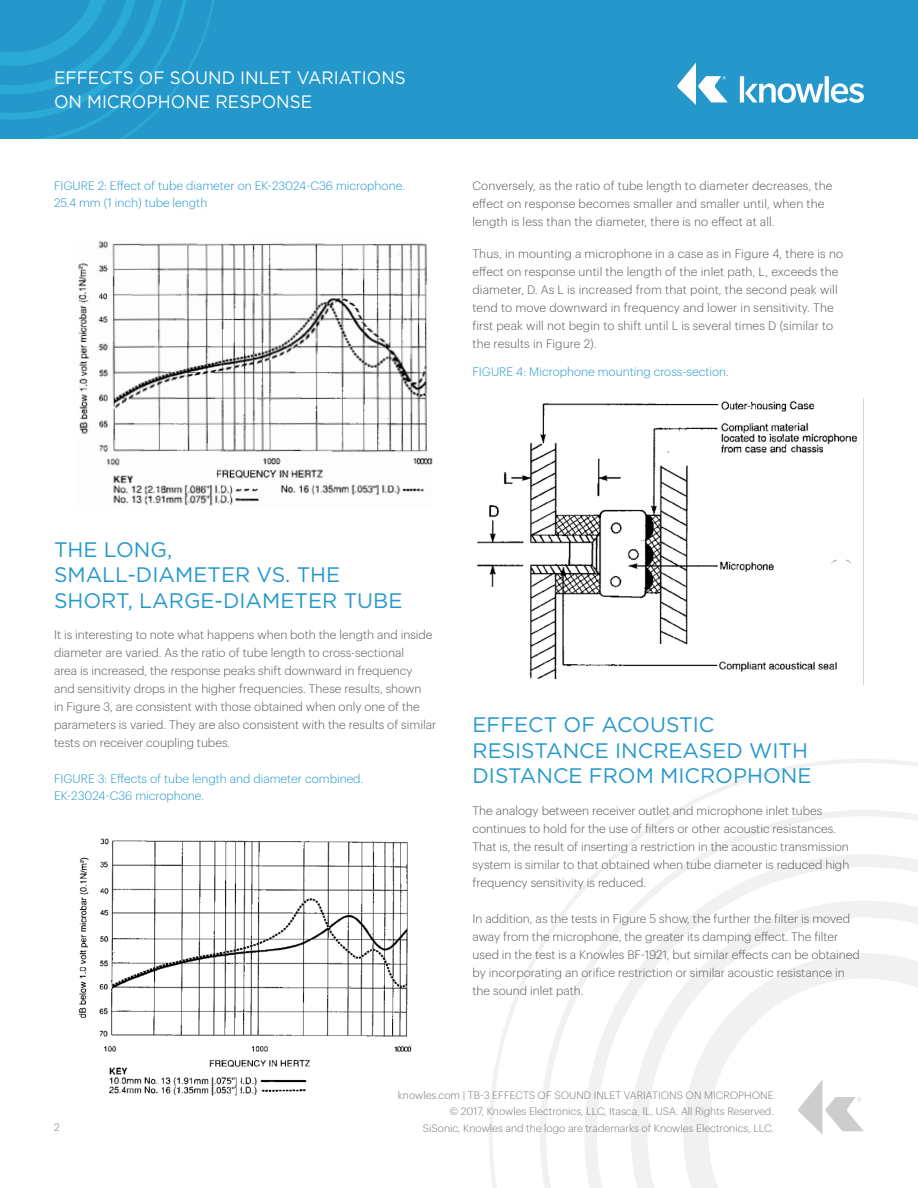
<style>
.page{position:relative;width:918px;height:1188px;background:#fff}
.page>*{position:absolute;margin:0;border:0;box-sizing:border-box;transform-origin:0 0}
.Body_Copy{font:21px/25.5px "Gotham";color:#2498cb}
.t1{font:18px/24px "Gotham";color:#fff;scale:.95 1}
.Blue_Intro_Paragraph{font:300 12px/18px "Graphik";color:#57585a}
.Body_Copy-2{font:300 12px/18px "Graphik";letter-spacing:.01em;color:#57585a}
.Table_Figure_Title{font:300 12px/16.5px "Graphik";color:#2498cb}
.t2{font:300 10.5px/16.5px "Graphik";color:#76787b;text-align:right}
</style>
<div class="page">
<svg style="left:489px;top:759px;width:429px;height:429px"></svg>
<div style="left:0;top:0;width:918px;height:138px;background:#2498cb"></div>
<svg style="left:0;top:0;width:217px;height:139px"></svg>
<svg style="left:740px;top:76px;width:124px;height:27px"></svg>
<svg style="left:677px;top:63px;width:51px;height:42px"></svg>
<svg style="left:798px;top:1079px;width:66px;height:56px"></svg>
<img style="left:78px;top:241px;width:355px;height:265px">
<img style="left:78px;top:838px;width:333px;height:258px">
<img style="left:477px;top:399px;width:387px;height:286px">
<h2 class="t1" style="left:54px;top:65px;width:372px">EFFECTS OF SOUND INLET VARIATIONS<br>ON MICROPHONE RESPONSE</h2>
<p class="Table_Figure_Title" style="left:54px;top:177px;width:353px">FIGURE 2: Effect of tube diameter on EK-23024-C36 microphone.<br>25.4 mm (1 inch) tube length</p>
<p class="Body_Copy-2" style="left:472px;top:176px;width:362px">Conversely, as the ratio of tube length to diameter decreases, the effect on response becomes smaller and smaller until, when the length is less than the diameter, there is no effect at all.</p>
<p class="Body_Copy-2" style="left:472px;top:243px;width:372px">Thus, in mounting a microphone in a case as in Figure 4, there is no effect on response until the length of the inlet path, L, exceeds the diameter, D. As L is increased from that point, the second peak will tend to move downward in frequency and lower in sensitivity. The first peak will not begin to shift until L is several times D (similar to the results in Figure 2).</p>
<p class="Table_Figure_Title" style="left:472px;top:362px;width:258px">FIGURE 4: Microphone mounting cross-section.</p>
<p class="Body_Copy" style="left:54px;top:536px;width:350px">THE LONG,<br>SMALL-DIAMETER VS. THE<br>SHORT, LARGE-DIAMETER TUBE</p>
<p class="Blue_Intro_Paragraph" style="left:54px;top:625px;width:384px">It is interesting to note what happens when both the length and inside diameter are varied. As the ratio of tube length to cross-sectional<br>area is increased, the response peaks shift downward in frequency and sensitivity drops in the higher frequencies. These results, shown<br>in Figure 3, are consistent with those obtained when only one of the parameters is varied. They are also consistent with the results of similar tests on receiver coupling tubes.</p>
<p class="Table_Figure_Title" style="left:54px;top:770px;width:311px">FIGURE 3: Effects of tube length and diameter combined.<br>EK-23024-C36 microphone.</p>
<p class="Body_Copy" style="left:472px;top:712px;width:341px">EFFECT OF ACOUSTIC<br>RESISTANCE INCREASED WITH<br>DISTANCE FROM MICROPHONE</p>
<p class="Blue_Intro_Paragraph" style="left:472px;top:801px;width:378px">The analogy between receiver outlet and microphone inlet tubes continues to hold for the use of filters or other acoustic resistances.<br>That is, the result of inserting a restriction in the acoustic transmission system is similar to that obtained when tube diameter is reduced high frequency sensitivity is reduced.</p>
<p class="Blue_Intro_Paragraph" style="left:472px;top:909px;width:389px">In addition, as the tests in Figure 5 show, the further the filter is moved away from the microphone, the greater its damping effect. The filter used in the test is a Knowles BF-1921, but similar effects can be obtained by incorporating an orifice restriction or similar acoustic resistance in the sound inlet path.</p>
<p class="t2" style="left:54px;top:1118px;width:7px">2</p>
<p class="t2" style="left:398px;top:1086px;width:377px">knowles.com | TB-3 EFFECTS OF SOUND INLET VARIATIONS ON MICROPHONE © 2017, Knowles Electronics, LLC, Itasca, IL, USA. All Rights Reserved.<br>SiSonic, Knowles and the logo are trademarks of Knowles Electronics, LLC.</p>
</div>
